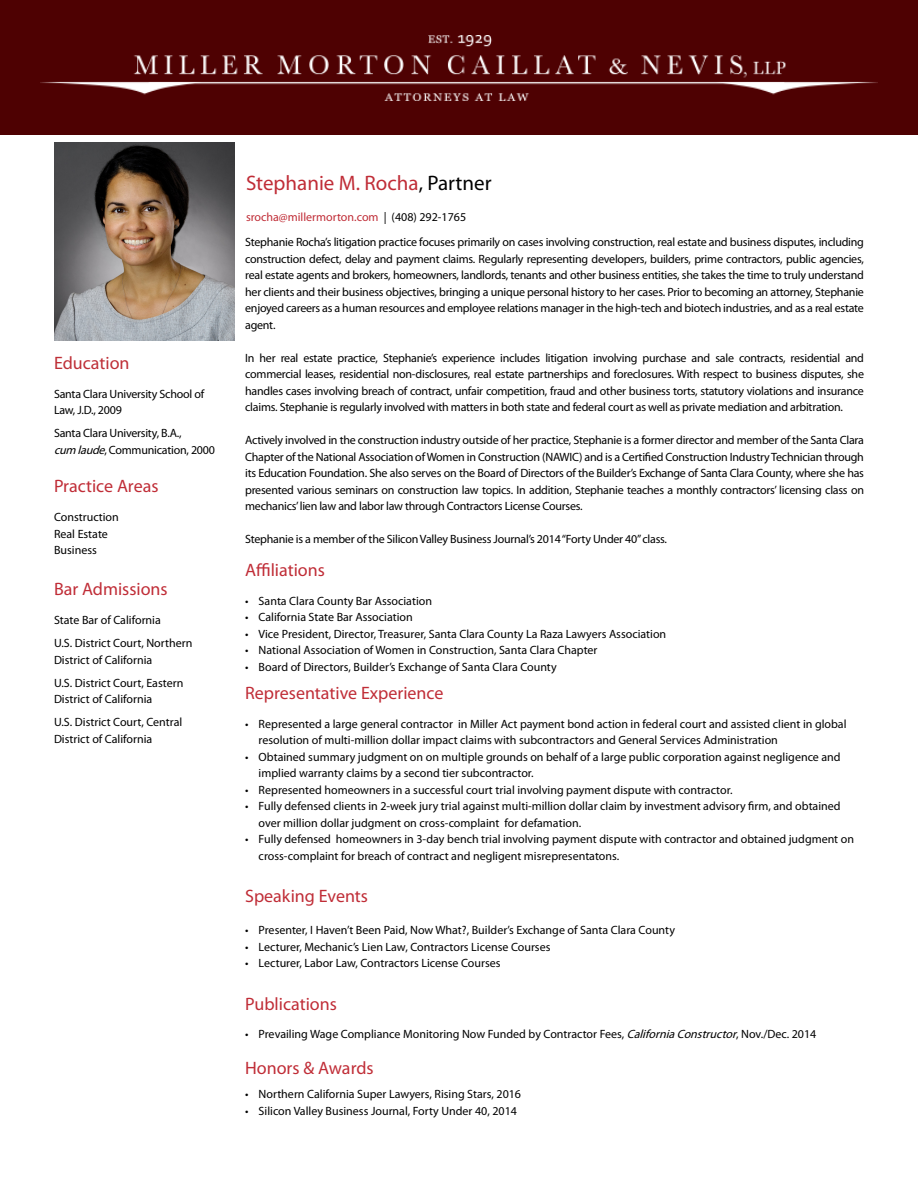
<style>
.page{position:relative;width:918px;height:1188px;background:#fff}
.page>*{position:absolute;margin:0;border:0;box-sizing:border-box;transform-origin:0 0}
.t1{font:21px "Myriad Pro";color:#c02d37}
.t2{font:18px "Myriad Pro";color:#c02d37}
.t3{font:18px "Myriad Pro";color:#be2f37}
.t4{font:12px/16.5px "Myriad Pro";color:#000}
.t5{font:12px/16.5px "Myriad Pro";letter-spacing:-.02em;color:#000}
.t6{font:12px "Myriad Pro";color:#c02d37}
.s1{font-style:italic}
.s2{color:#000}
</style>
<div class="page">
<div style="left:0;top:1px;width:918px;height:134px;background:#4e0102"></div>
<img style="left:40px;top:35px;width:838px;height:65px">
<img style="left:54px;top:143px;width:181px;height:197px">
<p class="t3" style="left:54px;top:352px;width:77px">Education</p>
<p class="t5" style="left:54px;top:385px;width:152px">Santa Clara University School of<br>Law, J.D., 2009</p>
<p class="t5" style="left:54px;top:425px;width:162px">Santa Clara University, B.A., <span class="s1">cumlaude</span>, Communication, 2000</p>
<p class="t2" style="left:54px;top:475px;width:106px">Practice Areas</p>
<p class="t4" style="left:54px;top:509px;width:66px">Construction</p>
<p class="t4" style="left:54px;top:526px;width:55px">Real Estate</p>
<p class="t4" style="left:54px;top:542px;width:44px">Business</p>
<p class="t2" style="left:54px;top:578px;width:115px">Bar Admissions</p>
<p class="t4" style="left:54px;top:612px;width:108px">State Bar of California</p>
<p class="t4" style="left:54px;top:635px;width:140px">U.S. District Court, Northern<br>District of California</p>
<p class="t4" style="left:54px;top:674px;width:131px">U.S. District Court, Eastern<br>District of California</p>
<p class="t4" style="left:54px;top:714px;width:130px">U.S. District Court, Central<br>District of California</p>
<p class="t1" style="left:246px;top:170px;width:247px">Stephanie M. Rocha<span class="s2">, Partner</span></p>
<p class="t6" style="left:246px;top:210px;width:222px">srocha@millermorton.com <span class="s2">| (408) 292-1765</span></p>
<p class="t4" style="left:245px;top:234px;width:620px;text-align:justify">Stephanie Rocha’s litigation practice focuses primarily on cases involving construction, real estate and business disputes, including construction defect, delay and payment claims. Regularly representing developers, builders, prime contractors, public agencies, real estate agents and brokers, homeowners, landlords, tenants and other business entities, she takes the time to truly understand her clients and their business objectives, bringing a unique personal history to her cases. Prior to becoming an attorney, Stephanie enjoyed careers as a human resources and employee relations manager in the high-tech and biotech industries, and as a real estate agent.</p>
<p class="t4" style="left:245px;top:349px;width:620px;text-align:justify">In her real estate practice, Stephanie’s experience includes litigation involving purchase and sale contracts, residential and commercial leases, residential non-disclosures, real estate partnerships and foreclosures. With respect to business disputes, she handles cases involving breach of contract, unfair competition, fraud and other business torts, statutory violations and insurance claims. Stephanie is regularly involved with matters in both state and federal court as well as private mediation and arbitration.</p>
<p class="t4" style="left:245px;top:432px;width:620px;text-align:justify">Actively involved in the construction industry outside of her practice, Stephanie is a former director and member of the Santa Clara Chapter of the National Association ofWomen in Construction (NAWIC) and is a Certified Construction Industry Technician through its Education Foundation. She also serves on the Board of Directors of the Builder’s Exchange of Santa Clara County, where she has presented various seminars on construction law topics. In addition, Stephanie teaches a monthly contractors’ licensing class on mechanics’lien law and labor law through Contractors License Courses.</p>
<p class="t5" style="left:245px;top:531px;width:423px">Stephanie is a member of the Silicon Valley Business Journal’s 2014“Forty Under 40”class.</p>
<p class="t2" style="left:245px;top:558px;width:81px">Affiliations</p>
<p class="t4" style="left:245px;top:592px;width:188px">• Santa Clara County Bar Association</p>
<p class="t4" style="left:245px;top:609px;width:169px">• California State Bar Association</p>
<p class="t4" style="left:245px;top:625px;width:423px">• Vice President, Director, Treasurer, Santa Clara County La Raza Lawyers Association</p>
<p class="t4" style="left:245px;top:642px;width:354px">• National Association of Women in Construction, Santa Clara Chapter</p>
<p class="t4" style="left:245px;top:658px;width:313px">• Board of Directors, Builder’s Exchange of Santa Clara County</p>
<p class="t2" style="left:245px;top:682px;width:200px">Representative Experience</p>
<p class="t4" style="left:259px;top:715px;width:589px;text-indent:-14px">• Represented a large general contractor in Miller Act payment bond action in federal court and assisted client in global resolution of multi-million dollar impact claims with subcontractors and General Services Administration</p>
<p class="t4" style="left:259px;top:748px;width:584px;text-indent:-14px">• Obtained summary judgment on on multiple grounds on behalf of a large public corporation against negligence and implied warranty claims by a second tier subcontractor.</p>
<p class="t4" style="left:245px;top:781px;width:489px">• Represented homeowners in a successful court trial involving payment dispute with contractor.</p>
<p class="t4" style="left:259px;top:798px;width:584px;text-indent:-14px">• Fully defensed clients in 2-week jury trial against multi-million dollar claim by investment advisory firm, and obtained over million dollar judgment on cross-complaint for defamation.</p>
<p class="t4" style="left:259px;top:831px;width:597px;text-indent:-14px">• Fully defensed homeowners in 3-day bench trial involving payment dispute with contractor and obtained judgment on cross-complaint for breach of contract and negligent misrepresentatons.</p>
<p class="t2" style="left:245px;top:884px;width:124px">Speaking Events</p>
<p class="t4" style="left:245px;top:922px;width:431px">• Presenter, I Haven’t Been Paid, Now What?, Builder’s Exchange of Santa Clara County</p>
<p class="t4" style="left:245px;top:939px;width:307px">• Lecturer, Mechanic’s Lien Law, Contractors License Courses</p>
<p class="t4" style="left:245px;top:955px;width:257px">• Lecturer, Labor Law, Contractors License Courses</p>
<p class="t2" style="left:245px;top:992px;width:93px">Publications</p>
<p class="t4" style="left:245px;top:1025px;width:573px">• Prevailing Wage Compliance Monitoring Now Funded by Contractor Fees, <span class="s1">CaliforniaConstructor</span>, Nov./Dec. 2014</p>
<p class="t2" style="left:245px;top:1057px;width:130px">Honors &amp; Awards</p>
<p class="t4" style="left:245px;top:1086px;width:277px">• Northern California Super Lawyers, Rising Stars, 2016</p>
<p class="t4" style="left:245px;top:1102px;width:273px">• Silicon Valley Business Journal, Forty Under 40, 2014</p>
</div>
